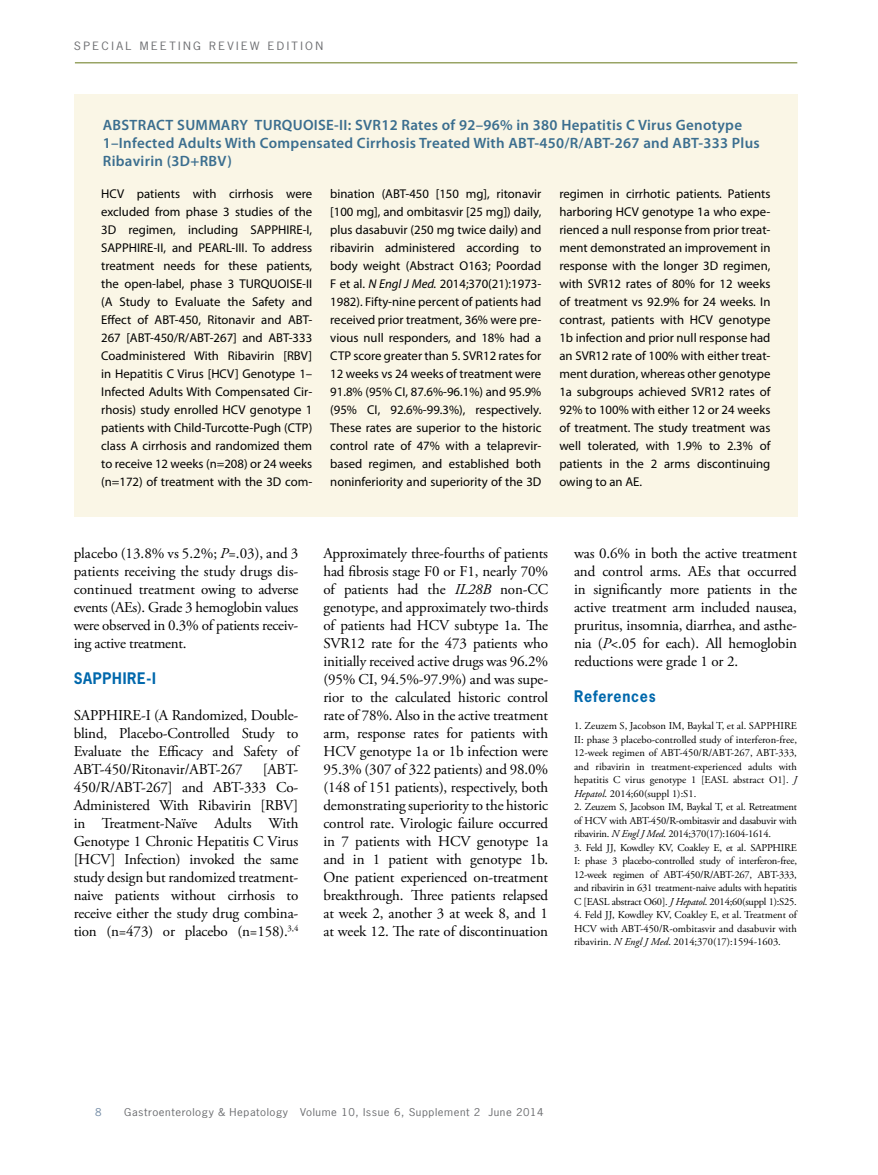
<style>
.page{position:relative;width:878px;height:1175px;background:#fff}
.page>*{position:absolute;margin:0;border:0;box-sizing:border-box;transform-origin:0 0}
.t1{font:15px/18px "Adobe Garamond Pro";letter-spacing:-.01em;color:#000;text-align:justify}
.t2{font:600 15px/18px "Myriad Pro";letter-spacing:.02em;color:#3b6e8f}
.t3{font:700 15px "News Gothic Std";letter-spacing:.05em;color:#0068ac;scale:.95 1}
.t4{font:12.75px/18px "Myriad Pro";color:#000;text-align:justify}
.t5{font:10.8px "News Gothic Std";letter-spacing:.2em;color:#6d6e71;scale:1.11 1}
.t6{font:10.5px/13.5px "Adobe Garamond Pro";letter-spacing:-.01em;color:#000;text-align:justify}
.t7{font:10.2px "News Gothic Std";letter-spacing:.05em;color:#6d6e71;scale:1.11 1}
.t8{font:10.2px "News Gothic Std";color:#738ba5;scale:1.11 1}
.s1{font-style:italic}
.s2{font-style:italic;color:#000001}
.s3{color:#000001}
</style>
<div class="page">
<hr style="left:75px;top:62px;width:722px;height:1px;background:#677718">
<div style="left:74px;top:94px;width:723px;height:423px;background:#faf6e6"></div>
<p class="t5" style="left:74px;top:39px;width:226px">SPECIAL MEETING REVIEW EDITION</p>
<p class="t2" style="left:103px;top:116px;width:658px">ABSTRACT SUMMARY TURQUOISE-II: SVR12 Rates of 92–96% in 380 Hepatitis C Virus Genotype<br>1–Infected Adults With Compensated Cirrhosis Treated With ABT-450/R/ABT-267 and ABT-333 Plus<br>Ribavirin (3D+RBV)</p>
<p class="t4" style="left:101px;top:185px;width:212px">HCV patients with cirrhosis were excluded from phase 3 studies of the 3D regimen, including SAPPHIRE-I, SAPPHIRE-II, and PEARL-III. To address treatment needs for these patients, the open-label, phase 3 TURQUOISE-II (A Study to Evaluate the Safety and Effect of ABT-450, Ritonavir and ABT-267 [ABT-450/R/ABT-267] and ABT-333<br>Coadministered With Ribavirin [RBV] in Hepatitis C Virus [HCV] Genotype 1– Infected Adults With Compensated Cir&shy;rhosis) study enrolled HCV genotype 1 patients with Child-Turcotte-Pugh (CTP) class A cirrhosis and randomized them to receive 12 weeks (n=208) or 24 weeks (n=172) of treatment with the 3D com-</p>
<p class="t4" style="left:330px;top:185px;width:212px">bination (ABT-450 [150 mg], ritonavir [100 mg], and ombitasvir [25 mg]) daily, plus dasabuvir (250 mg twice daily) and ribavirin administered according to body weight (Abstract O163; Poordad F et al. <span class="s1">N Engl J Med.</span> 2014;370(21):1973- 1982). Fifty-nine percent of patients had received prior treatment, 36% were pre&shy;vious null responders, and 18% had a CTP score greater than 5. SVR12 rates for 12 weeks vs 24 weeks of treatment were 91.8% (95% CI, 87.6%-96.1%) and 95.9% (95% CI, 92.6%-99.3%), respectively.<br>These rates are superior to the historic control rate of 47% with a telaprevir&shy;based regimen, and established both noninferiority and superiority of the 3D</p>
<p class="t4" style="left:559px;top:185px;width:212px">regimen in cirrhotic patients. Patients harboring HCV genotype 1a who expe&shy;rienced a null response from prior treat&shy;ment demonstrated an improvement in response with the longer 3D regimen, with SVR12 rates of 80% for 12 weeks of treatment vs 92.9% for 24 weeks. In contrast, patients with HCV genotype 1b infection and prior null response had an SVR12 rate of 100% with either treat&shy;ment duration, whereas other genotype 1a subgroups achieved SVR12 rates of 92% to 100% with either 12 or 24 weeks of treatment. The study treatment was well tolerated, with 1.9% to 2.3% of patients in the 2 arms discontinuing owing to an AE.</p>
<p class="t1" style="left:74px;top:545px;width:226px">placebo (13.8% vs 5.2%; <span class="s1">P</span>=.03), and 3 patients receiving the study drugs dis&shy;continued treatment owing to adverse events (AEs). Grade 3 hemoglobin values were observed in 0.3% of patients receiv&shy;ing active treatment.</p>
<p class="t3" style="left:74px;top:668px;width:88px">SAPPHIRE-I</p>
<p class="t1" style="left:74px;top:707px;width:226px">SAPPHIRE-I (A Randomized, Double&shy;blind, Placebo-Controlled Study to Evaluate the Efficacy and Safety of ABT-450/Ritonavir/ABT-267</p>
<p class="t1" style="left:74px;top:761px;width:226px;text-indent:189px">[ABT-450/R/ABT-267] and ABT-333 Co-Administered With Ribavirin [RBV] in Treatment-Naïve Adults With Genotype 1 Chronic Hepatitis C Virus [HCV] Infection) invoked the same study design but randomized treatment&shy;naive patients without cirrhosis to receive either the study drug combina&shy;tion (n=473) or placebo (n=158).<sup>3,4</sup></p>
<p class="t1" style="left:323px;top:545px;width:226px">Approximately three-fourths of patients had fibrosis stage F0 or F1, nearly 70% of patients had the <span class="s1">IL28B</span> non-CC genotype, and approximately two-thirds of patients had HCV subtype 1a. The SVR12 rate for the 473 patients who initially received active drugs was 96.2% (95% CI, 94.5%-97.9%) and was supe&shy;rior to the calculated historic control rate of 78%. Also in the active treatment arm, response rates for patients with HCV genotype 1a or 1b infection were 95.3% (307 of 322 patients) and 98.0% (148 of 151 patients), respectively, both demonstrating superiority to the historic control rate. Virologic failure occurred in 7 patients with HCV genotype 1a and in 1 patient with genotype 1b.<br>One patient experienced on-treatment breakthrough. Three patients relapsed at week 2, another 3 at week 8, and 1 at week 12. The rate of discontinuation</p>
<p class="t1" style="left:574px;top:545px;width:224px">was 0.6% in both the active treatment and control arms. AEs that occurred in significantly more patients in the active treatment arm included nausea, pruritus, insomnia, diarrhea, and asthe&shy;nia (<span class="s1">P</span>&lt;.05 for each). All hemoglobin reductions were grade 1 or 2.</p>
<p class="t3" style="left:574px;top:686px;width:87px">References</p>
<p class="t6" style="left:574px;top:719px;width:224px">1. Zeuzem S, Jacobson IM, Baykal T, et al. SAPPHIRE II: phase 3 placebo-controlled study of interferon-free, 12-week regimen of ABT-450/R/ABT-267, ABT-333, and ribavirin in treatment-experienced adults with hepatitis C virus genotype 1 [EASL abstract O1]. <span class="s2">J Hepatol</span><span class="s3">. 2014;60(suppl 1):S1.</span></p>
<p class="t6" style="left:574px;top:800px;width:224px">2. Zeuzem S, Jacobson IM, Baykal T, et al. Retreatment of HCV with ABT-450/R-ombitasvir and dasabuvir with ribavirin. <span class="s1">N Engl J Med</span>. 2014;370(17):1604-1614.</p>
<p class="t6" style="left:574px;top:841px;width:224px">3. Feld JJ, Kowdley KV, Coakley E, et al. SAPPHIRE I: phase 3 placebo-controlled study of interferon-free, 12-week regimen of ABT-450/R/ABT-267, ABT-333, and ribavirin in 631 treatment-naive adults with hepatitis C [EASL abstract O60]. <span class="s2">J Hepatol</span><span class="s3">. 2014;60(suppl 1):S25.</span></p>
<p class="t6" style="left:574px;top:908px;width:224px">4. Feld JJ, Kowdley KV, Coakley E, et al. Treatment of HCV with ABT-450/R-ombitasvir and dasabuvir with ribavirin. <span class="s1">N Engl J Med</span>. 2014;370(17):1594-1603.</p>
<p class="t8" style="left:95px;top:1105px;width:7px">8</p>
<p class="t7" style="left:124px;top:1105px;width:379px">Gastroenterology &amp; Hepatology Volume 10, Issue 6, Supplement 2 June 2014</p>
</div>
